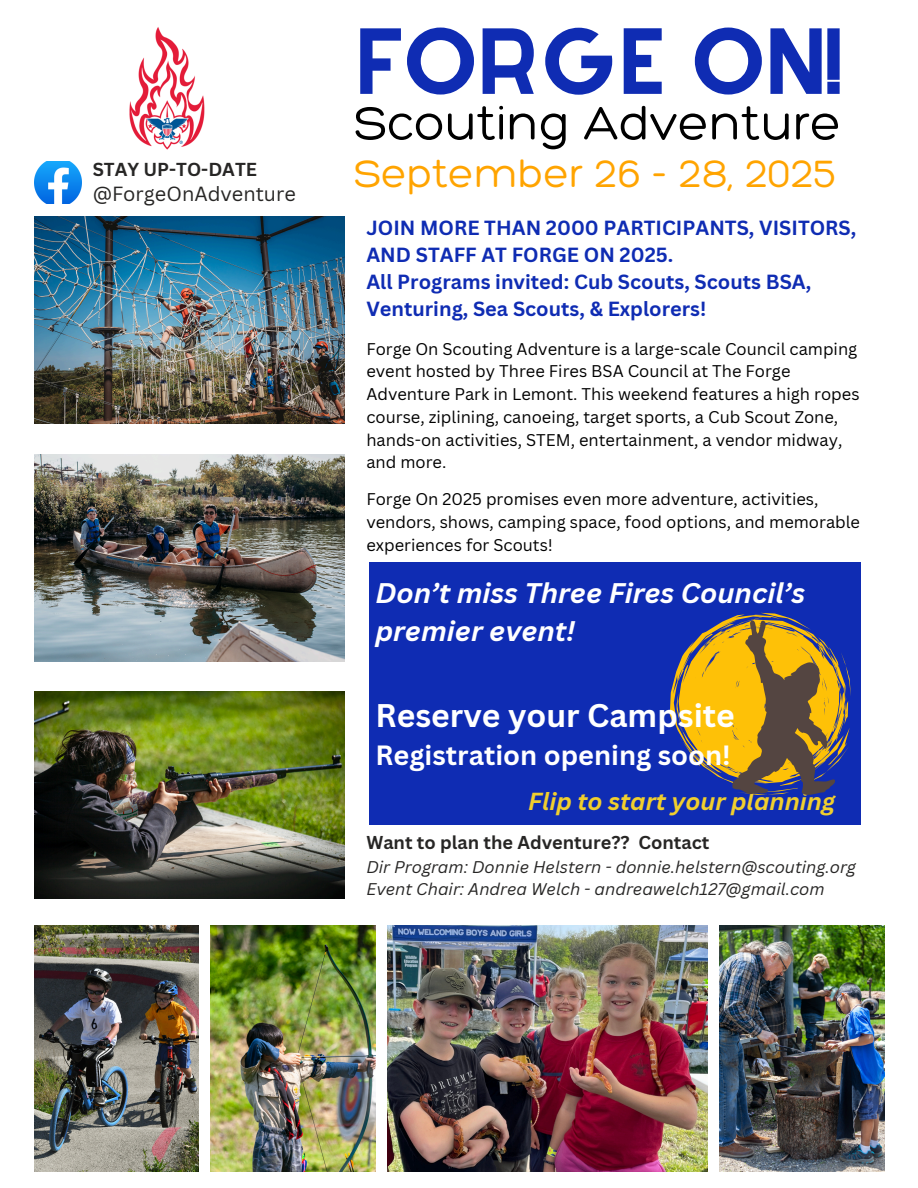
<style>
.page{position:relative;width:918px;height:1188px;background:#fff}
.page>*{position:absolute;margin:0;border:0;box-sizing:border-box;transform-origin:0 0}
.t1{font:81.9px "Alyssum Sans";color:#0f2cb3}
.t2{font:300 50.25px "Hero";color:#000}
.t3{font:300 41.25px "Hero";color:#ffa400}
.t4{font:700 31.95px "Canva Sans";color:#fff}
.t5{font:italic 700 27.6px/38.2px "Canva Sans";color:#fff}
.t6{font:700 27.15px "Canva Sans";color:#fff}
.t7{font:italic 700 24px "Canva Sans";color:#f1cf2e}
.t8{font:700 19.95px/27px "Canva Sans";color:#0f2cb3}
.t9{font:19.95px "Canva Sans";color:#272625}
.t10{font:700 18.3px "Canva Sans";color:#272625}
.t11{font:700 18.15px "Canva Sans";color:#272625}
.t12{font:16.5px/22.8px "Canva Sans";color:#000}
.t13{font:italic 16.5px "Canva Sans";color:#272625}
</style>
<div class="page">
<img style="left:34px;top:454px;width:311px;height:207px">
<img style="left:34px;top:692px;width:311px;height:207px">
<img style="left:34px;top:217px;width:311px;height:207px">
<img style="left:34px;top:925px;width:165px;height:247px">
<img style="left:211px;top:925px;width:165px;height:247px">
<img style="left:720px;top:925px;width:164px;height:247px">
<img style="left:388px;top:925px;width:319px;height:247px">
<img style="left:129px;top:27px;width:76px;height:123px">
<img style="left:34px;top:162px;width:47px;height:41px">
<div style="left:369px;top:563px;width:492px;height:262px;background:#0f2cb3"></div>
<svg style="left:670px;top:613px;width:181px;height:182px"></svg>
<p class="t10" style="left:93px;top:157px;width:166px">STAY UP-TO-DATE</p>
<p class="t9" style="left:93px;top:179px;width:205px">@ForgeOnAdventure</p>
<p class="t1" style="left:355px;top:12px;width:487px">FORGE ON!</p>
<p class="t2" style="left:355px;top:92px;width:488px">Scouting Adventure</p>
<p class="t3" style="left:355px;top:147px;width:484px">September 26 - 28, 2025</p>
<p class="t8" style="left:366px;top:214px;width:491px">JOIN MORE THAN 2000 PARTICIPANTS, VISITORS,<br>AND STAFF AT FORGE ON 2025.</p>
<h4 class="t8" style="left:366px;top:268px;width:446px">All Programs invited: Cub Scouts, Scouts BSA,<br>Venturing, Sea Scouts, &amp; Explorers!</h4>
<p class="t12" style="left:366px;top:337px;width:495px">Forge On Scouting Adventure is a large-scale Council camping event hosted by Three Fires BSA Council at The Forge Adventure Park in Lemont. This weekend features a high ropes course, ziplining, canoeing, target sports, a Cub Scout Zone, hands-on activities, STEM, entertainment, a vendor midway, and more.</p>
<p class="t12" style="left:366px;top:487px;width:495px">Forge On 2025 promises even more adventure, activities, vendors, shows, camping space, food options, and memorable experiences for Scouts!</p>
<h4 class="t5" style="left:375px;top:573px;width:431px">Don’t miss Three Fires Council’s premier event!</h4>
<p class="t4" style="left:375px;top:693px;width:361px">Reserve your Campsite</p>
<p class="t6" style="left:375px;top:736px;width:357px">Registration opening soon!</p>
<p class="t7" style="left:528px;top:784px;width:309px">Flip to start your planning</p>
<h5 class="t11" style="left:366px;top:830px;width:345px">Want to plan the Adventure?? Contact</h5>
<p class="t13" style="left:366px;top:855px;width:491px">Dir Program: Donnie Helstern - donnie.helstern@scouting.org</p>
<p class="t13" style="left:366px;top:878px;width:460px">Event Chair: Andrea Welch - andreawelch127@gmail.com</p>
</div>
